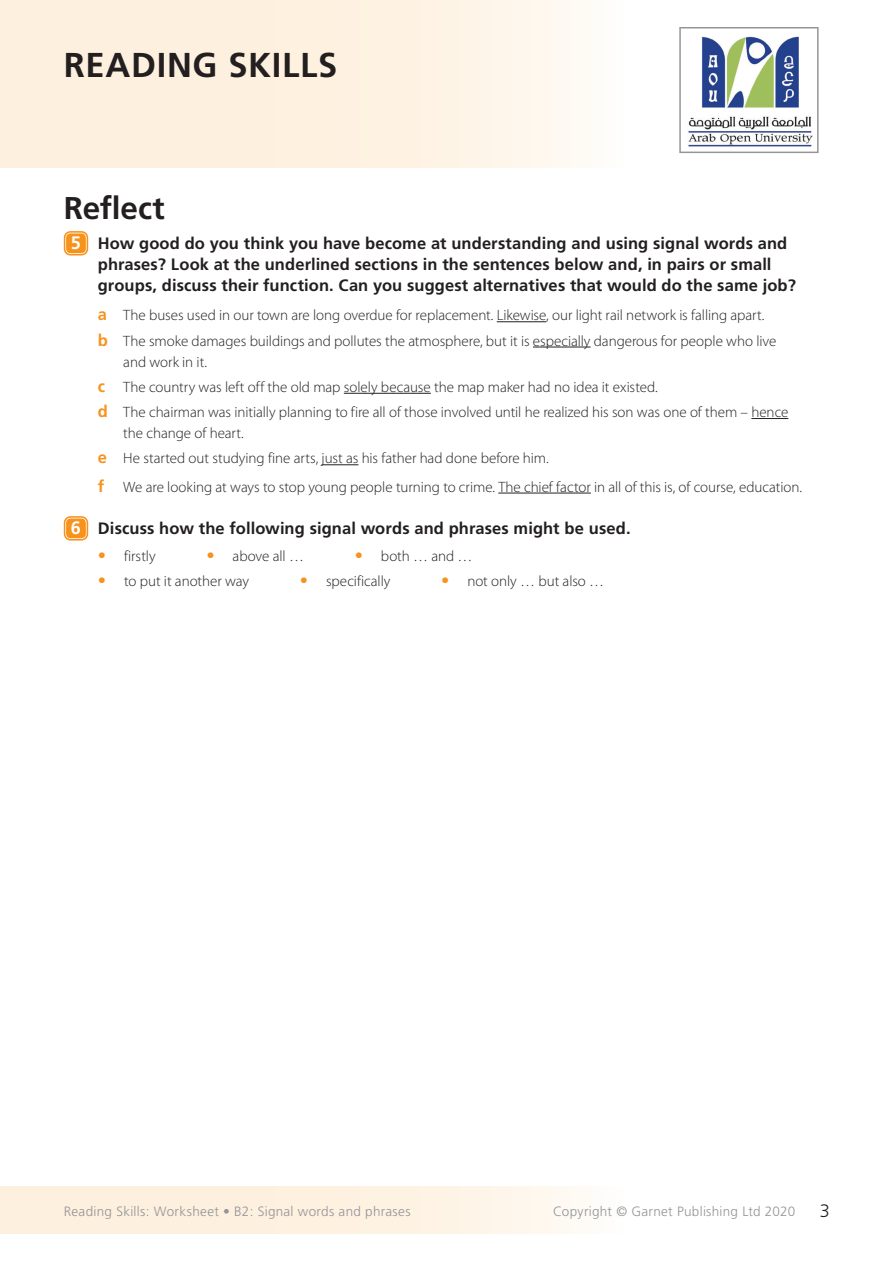
<style>
.page{position:relative;width:893px;height:1263px;background:#fff}
.page>*{position:absolute;margin:0;border:0;box-sizing:border-box;transform-origin:0 0}
.t1{font:700 34.5px "Frutiger";letter-spacing:.02em;color:#231f20}
.t2{font:700 31.5px "Frutiger";letter-spacing:-.005em;color:#231f20}
.t3{font:300 18px "Frutiger";color:#231f20}
.t4{font:700 16.5px/21px "Frutiger";letter-spacing:.005em;color:#231f20}
.t5{font:700 16.5px "Frutiger";color:#f7931d}
.t6{font:300 15px/25.2px "Myriad Pro";letter-spacing:-.005em;color:#231f20}
.t7{font:300 13.5px "Frutiger";letter-spacing:.02em;color:#939598}
.s1{font-size:18px;color:#fff}
.s2{font-family:"Frutiger";font-weight:700;font-size:16.5px;color:#f7931d}
</style>
<div class="page">
<svg style="left:679px;top:27px;width:140px;height:126px"></svg>
<div style="left:0;top:0;width:624px;height:168px;background:linear-gradient(to right,#feedd8,#fef9f0)"></div>
<hr style="left:497px;top:321px;width:49px;height:1px;background:#231f20">
<hr style="left:533px;top:347px;width:58px;height:1px;background:#231f20">
<hr style="left:344px;top:393px;width:87px;height:1px;background:#231f20">
<hr style="left:751px;top:418px;width:37px;height:1px;background:#231f20">
<hr style="left:322px;top:464px;width:36px;height:1px;background:#231f20">
<hr style="left:498px;top:493px;width:93px;height:1px;background:#231f20">
<div style="left:66px;top:233px;width:20px;height:20px;background:#f7931d;border-radius:4px"></div>
<div style="left:64px;top:231px;width:24px;height:24px;border:2px solid #f7931d;border-radius:6px"></div>
<div style="left:67px;top:234px;width:18px;height:18px;border:2px solid #f7931d;border-radius:3px"></div>
<div style="left:66px;top:518px;width:20px;height:20px;background:#f7931d;border-radius:4px"></div>
<div style="left:64px;top:516px;width:24px;height:24px;border:2px solid #f7931d;border-radius:6px"></div>
<div style="left:67px;top:519px;width:18px;height:18px;border:2px solid #f7931d;border-radius:3px"></div>
<div style="left:0;top:1186px;width:624px;height:47px;background:linear-gradient(to right,#feedd8,#fef9f0)"></div>
<h1 class="t1" style="left:64px;top:45px;width:275px">READING SKILLS</h1>
<h2 class="t2" style="left:64px;top:190px;width:102px">Reflect</h2>
<p class="t4" style="left:98px;top:233px;width:700px;text-indent:-27px"><span class="s1">5</span> How good do you think you have become at understanding and using signal words and phrases? Look at the underlined sections in the sentences below and, in pairs or small groups, discuss their function. Can you suggest alternatives that would do the same job?</p>
<p class="t6" style="left:98px;top:302px;width:680px"><span class="s2">a</span> The buses used in our town are long overdue for replacement. Likewise, our light rail network is falling apart. <span class="s2">b</span> The smoke damages buildings and pollutes the atmosphere, but it is especially dangerous for people who live</p>
<p class="t6" style="left:98px;top:349px;width:692px;text-indent:26px">and work in it.<br><span class="s2">c</span> The country was left off the old map solely because the map maker had no idea it existed.<br><span class="s2">d</span> The chairman was initially planning to fire all of those involved until he realized his son was one of them – hence</p>
<p class="t6" style="left:98px;top:420px;width:452px;text-indent:26px">the change of heart.<br><span class="s2">e</span> He started out studying fine arts, just as his father had done before him.</p>
<p class="t5" style="left:98px;top:476px;width:8px">f</p>
<p class="t6" style="left:123px;top:474px;width:680px">We are looking at ways to stop young people turning to crime. The chief factor in all of this is, of course, education.</p>
<p class="t4" style="left:71px;top:518px;width:561px"><span class="s1">6</span> Discuss how the following signal words and phrases might be used.</p>
<p class="t6" style="left:98px;top:543px;width:59px"><span class="s2">•</span> firstly</p>
<p class="t6" style="left:206px;top:543px;width:99px"><span class="s2">•</span> above all …</p>
<p class="t6" style="left:355px;top:543px;width:119px"><span class="s2">•</span> both … and …</p>
<p class="t6" style="left:98px;top:568px;width:153px"><span class="s2">•</span> to put it another way</p>
<p class="t6" style="left:300px;top:568px;width:92px"><span class="s2">•</span> specifically</p>
<p class="t6" style="left:441px;top:568px;width:165px"><span class="s2">•</span> not only … but also …</p>
<p class="t7" style="left:64px;top:1204px;width:348px">Reading Skills: Worksheet • B2: Signal words and phrases</p>
<p class="t7" style="left:553px;top:1204px;width:244px">Copyright © Garnet Publishing Ltd 2020</p>
<p class="t3" style="left:820px;top:1200px;width:12px">3</p>
</div>
